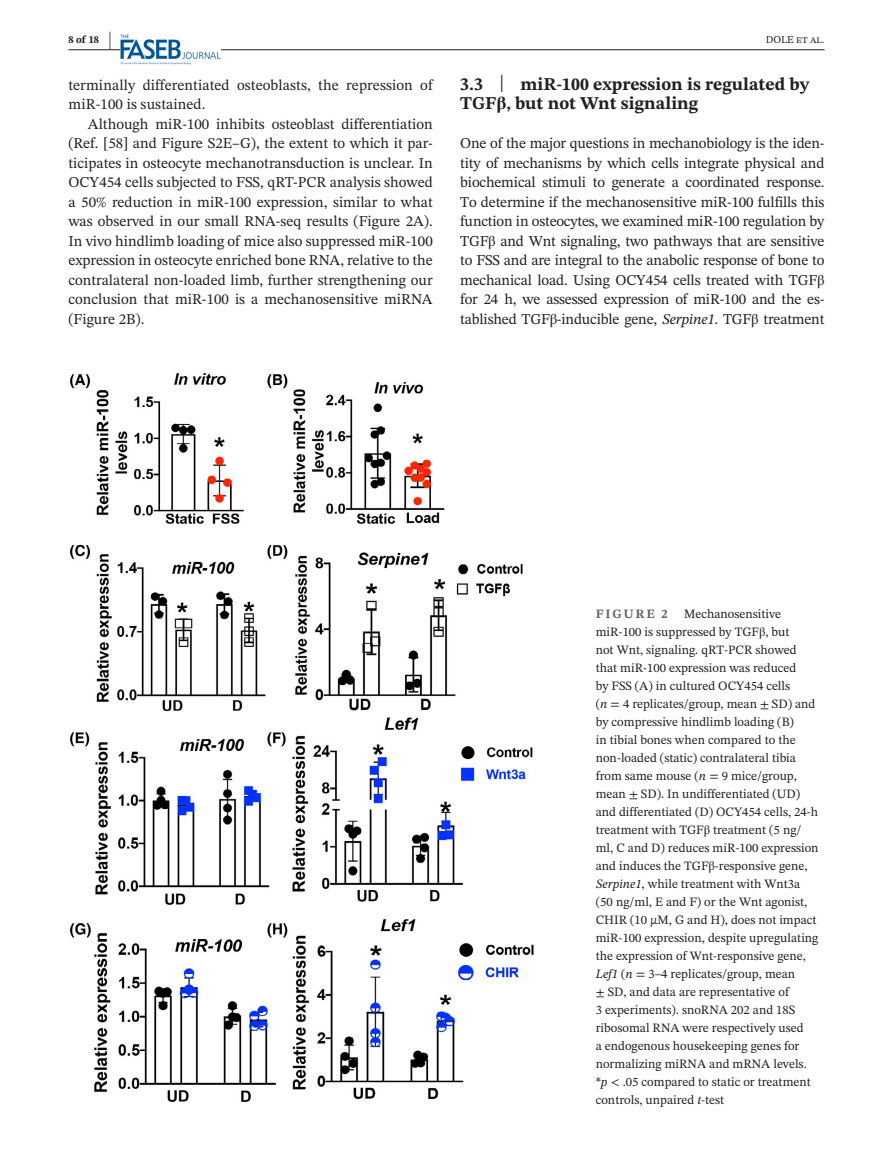
<style>
.page{position:relative;width:893px;height:1174px;background:#fff}
.page>*{position:absolute;margin:0;border:0;box-sizing:border-box;transform-origin:0 0}
.t1{font:700 18px/19.5px "STIX Two Text";color:#231f20}
.t2{font:15px/19.5px "STIX Two Text";color:#231f20;text-align:justify}
.t3{font:12.75px/18px "STIX Two Text";color:#231f20}
.t4{font:700 12.75px "STIX Two Text";letter-spacing:.14em;color:#636366}
.t5{font:10.5px "STIX Two Text";color:#231f20}
.t6{font:700 10.5px "STIX Two Text";color:#231f20}
.s1{font-size:21px}
.s2{font-weight:400;font-size:23.7px}
.s3{font-family:"STIX"}
.s4{font-style:italic}
</style>
<div class="page">
<hr style="left:68px;top:49px;width:756px;height:1px;background:#231f20">
<img style="left:121px;top:35px;width:99px;height:30px">
<img style="left:69px;top:373px;width:465px;height:729px">
<p class="t6" style="left:68px;top:32px;width:44px">8 of 18 <span class="s1">|</span></p>
<p class="t5" style="left:766px;top:32px;width:60px">DOLE et al.</p>
<p class="t2" style="left:68px;top:75px;width:366px">terminally differentiated osteoblasts, the repression of miR-100 is sustained.</p>
<p class="t2" style="left:68px;top:114px;width:366px;text-indent:20px">Although miR-100 inhibits osteoblast differentiation (Ref. [58] and Figure S2E–G), the extent to which it par&shy;ticipates in osteocyte mechanotransduction is unclear. In OCY454 cells subjected to FSS, qRT-PCR analysis showed a 50% reduction in miR-100 expression, similar to what was observed in our small RNA-seq results (Figure 2A).<br>In vivo hindlimb loading of mice also suppressed miR-100 expression in osteocyte enriched bone RNA, relative to the contralateral non-loaded limb, further strengthening our conclusion that miR-100 is a mechanosensitive miRNA (Figure 2B).</p>
<p class="t1" style="left:460px;top:74px;width:351px">3.3 <span class="s2">|</span> miR-100 expression is regulated by<br>TGF<span class="s3">β</span>, but not Wnt signaling</p>
<p class="t2" style="left:460px;top:133px;width:366px">One of the major questions in mechanobiology is the iden&shy;tity of mechanisms by which cells integrate physical and biochemical stimuli to generate a coordinated response.<br>To determine if the mechanosensitive miR-100 fulfills this function in osteocytes, we examined miR-100 regulation by TGF<span class="s3">β</span> and Wnt signaling, two pathways that are sensitive to FSS and are integral to the anabolic response of bone to mechanical load. Using OCY454 cells treated with TGF<span class="s3">β </span>for 24 h, we assessed expression of miR-100 and the es&shy;tablished TGF<span class="s3">β</span>-inducible gene, <span class="s4">Serpine1</span>. TGF<span class="s3">β</span> treatment</p>
<p class="t3" style="left:596px;top:604px;width:224px;text-indent:88px">Mechanosensitive miR-100 is suppressed by TGF<span class="s3">β</span>, but<br>not Wnt, signaling. qRT-PCR showed that miR-100 expression was reduced<br>by FSS (A) in cultured OCY454 cells<br>(<span class="s4">n</span> = 4 replicates/group, mean ± SD) and by compressive hindlimb loading (B)<br>in tibial bones when compared to the non-loaded (static) contralateral tibia from same mouse (<span class="s4">n</span> = 9 mice/group, mean ± SD). In undifferentiated (UD) and differentiated (D) OCY454 cells, 24-h treatment with TGF<span class="s3">β</span> treatment (5 ng/ ml, C and D) reduces miR-100 expression and induces the TGF<span class="s3">β</span>-responsive gene, <span class="s4">Serpine1</span>, while treatment with Wnt3a (50 ng/ml, E and F) or the Wnt agonist, CHIR (10 µM, G and H), does not impact miR-100 expression, despite upregulating the expression of Wnt-responsive gene, <span class="s4">Lef1</span> (<span class="s4">n</span> = 3–4 replicates/group, mean<br>± SD, and data are representative of<br>3 experiments). snoRNA 202 and 18S ribosomal RNA were respectively used<br>a endogenous housekeeping genes for normalizing miRNA and mRNA levels. *<span class="s4">p</span> &lt; .05 compared to static or treatment controls, unpaired <span class="s4">t</span>-test</p>
<p class="t4" style="left:596px;top:604px;width:73px">FIGURE 2</p>
</div>
